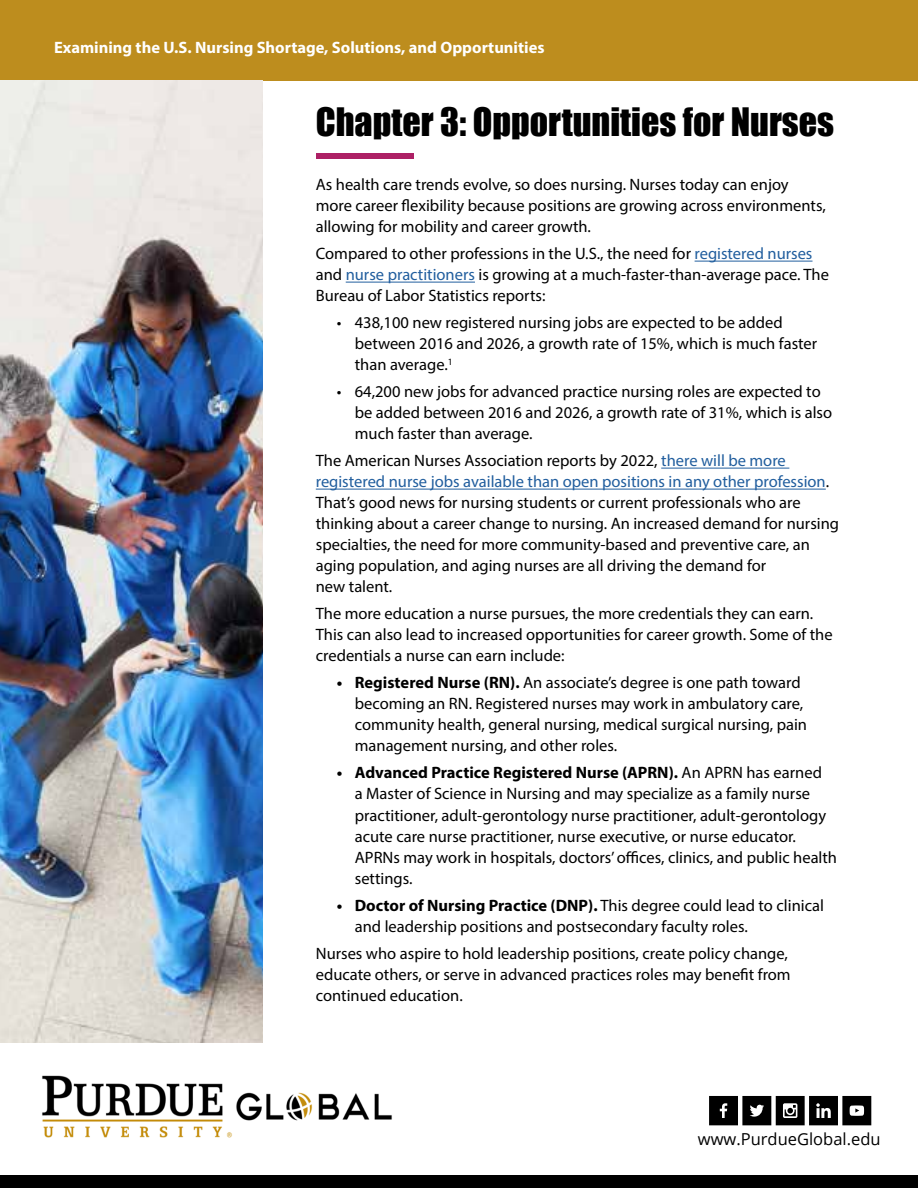
<style>
.page{position:relative;width:918px;height:1188px;background:#fff}
.page>*{position:absolute;margin:0;border:0;box-sizing:border-box;transform-origin:0 0}
.t1{font:36px "Impact";color:#000}
.t2{font:16.5px/21px "Myriad Pro";color:#000}
.t3{font:700 16.5px "Myriad Pro";color:#000}
.t4{font:700 16.5px "Myriad Pro";color:#fff}
.t5{font:16.5px "Open Sans";color:#000}
.s1{color:#215e9e}
.s2{font-weight:700}
.s3{font-weight:400}
</style>
<div class="page">
<div style="left:0;top:0;width:918px;height:81px;background:#bd8d1e"></div>
<img style="left:0;top:81px;width:263px;height:961px">
<div style="left:0;top:1175px;width:918px;height:13px;background:#000"></div>
<hr style="left:316px;top:489px;width:510px;height:1px;background:#215e9e">
<hr style="left:661px;top:468px;width:128px;height:1px;background:#215e9e">
<hr style="left:346px;top:282px;width:129px;height:1px;background:#215e9e">
<hr style="left:695px;top:261px;width:118px;height:1px;background:#215e9e">
<div style="left:316px;top:154px;width:97px;height:5px;background:#ad2065"></div>
<img style="left:42px;top:1075px;width:350px;height:63px">
<svg style="left:709px;top:1096px;width:162px;height:29px"></svg>
<p class="t4" style="left:54px;top:37px;width:492px">Examining the U.S. Nursing Shortage, Solutions, and Opportunities</p>
<h1 class="t1" style="left:316px;top:94px;width:520px">Chapter 3: Opportunities for Nurses</h1>
<p class="t2" style="left:316px;top:174px;width:511px">As health care trends evolve, so does nursing. Nurses today can enjoy more career fexibility because positions are growing across environments, allowing for mobility and career growth.</p>
<p class="t2" style="left:316px;top:243px;width:515px">Compared to other professions in the U.S., the need for <span class="s1">registered nurses </span>and <span class="s1">nurse practitioners</span> is growing at a much-faster-than-average pace. The<br>Bureau of Labor Statistics reports:</p>
<p class="t2" style="left:355px;top:312px;width:464px;text-indent:-18px">• 438,100 new registered nursing jobs are expected to be added between 2016 and 2026, a growth rate of 15%, which is much faster than average.<sup>1</sup></p>
<p class="t2" style="left:355px;top:381px;width:479px;text-indent:-18px">• 64,200 new jobs for advanced practice nursing roles are expected to be added between 2016 and 2026, a growth rate of 31%, which is also much faster than average.</p>
<p class="t2" style="left:316px;top:450px;width:525px">The American Nurses Association reports by 2022, <span class="s1">there will be more registered nurse jobs available than open positions in any other profession</span>.<br>That’s good news for nursing students or current professionals who are thinking about a career change to nursing. An increased demand for nursing specialties, the need for more community-based and preventive care, an aging population, and aging nurses are all driving the demand for<br>new talent.</p>
<p class="t2" style="left:316px;top:603px;width:518px">The more education a nurse pursues, the more credentials they can earn.<br>This can also lead to increased opportunities for career growth. Some of the credentials a nurse can earn include:</p>
<p class="t2" style="left:355px;top:672px;width:454px;text-indent:-18px"><span class="s2">• Registered Nurse (RN).</span> An associate’s degree is one path toward becoming an RN. Registered nurses may work in ambulatory care, community health, general nursing, medical surgical nursing, pain management nursing, and other roles.</p>
<p class="t2" style="left:355px;top:762px;width:484px;text-indent:-18px"><span class="s2">• Advanced Practice Registered Nurse (APRN).</span> An APRN has earned<br>a Master of Science in Nursing and may specialize as a family nurse practitioner, adult-gerontology nurse practitioner, adult-gerontology acute care nurse practitioner, nurse executive, or nurse educator.<br>APRNs may work in hospitals, doctors’ ofces, clinics, and public health settings.</p>
<p class="t3" style="left:337px;top:894px;width:489px">• Doctor of Nursing Practice (DNP). <span class="s3">This degree could lead to clinical</span></p>
<p class="t2" style="left:316px;top:912px;width:474px;line-height:27px;text-align:center">and leadership positions and postsecondary faculty roles.<br>Nurses who aspire to hold leadership positions, create policy change,</p>
<p class="t2" style="left:316px;top:963px;width:476px">educate others, or serve in advanced practices roles may beneft from continued education.</p>
<p class="t5" style="left:698px;top:1127px;width:184px">www.PurdueGlobal.edu</p>
</div>
